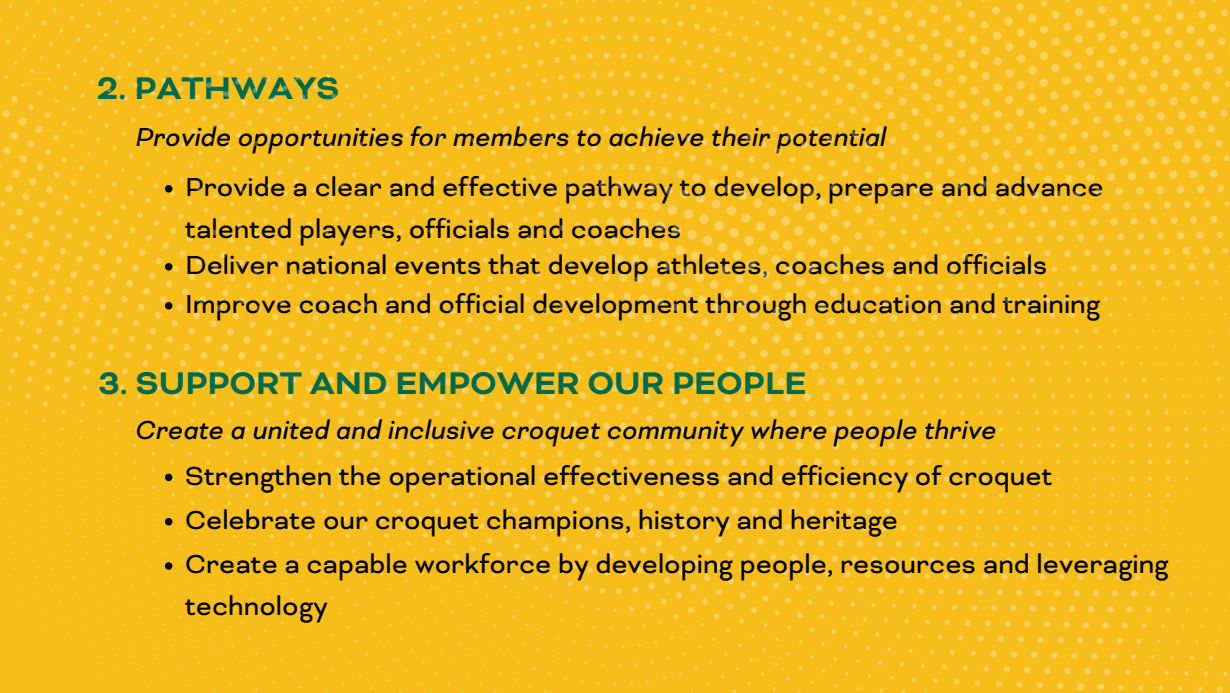
<style>
.page{position:relative;width:1230px;height:693px;background:#fff}
.page>*{position:absolute;margin:0;border:0;box-sizing:border-box;transform-origin:0 0}
.t1{font:700 36px "Bicyclette";color:#006a4e}
.t2{font:30px/42px "Bicyclette";color:#000}
.t3{font:italic 30px "Bicyclette";color:#000}
</style>
<div class="page">
<img style="left:0;top:0;width:1230px;height:693px">
<svg style="left:165px;top:474px;width:7px;height:7px"></svg>
<svg style="left:165px;top:518px;width:7px;height:7px"></svg>
<svg style="left:165px;top:562px;width:7px;height:8px"></svg>
<p class="t1" style="left:97px;top:69px;width:244px">2. PATHWAYS</p>
<h1 class="t3" style="left:134px;top:122px;width:752px">Provide opportunities for members to achieve their potential</h1>
<p class="t2" style="left:185px;top:169px;width:920px">Provide a clear and effective pathway to develop, prepare and advance talented players, officials and coaches</p>
<p class="t2" style="left:185px;top:247px;width:864px">Deliver national events that develop athletes, coaches and officials</p>
<p class="t2" style="left:185px;top:286px;width:917px">Improve coach and official development through education and training</p>
<p class="t1" style="left:99px;top:364px;width:709px">3. SUPPORT AND EMPOWER OUR PEOPLE</p>
<h1 class="t3" style="left:134px;top:415px;width:863px">Create a united and inclusive croquet community where people thrive</h1>
<p class="t2" style="left:185px;top:457px;width:869px">Strengthen the operational effectiveness and efficiency of croquet</p>
<p class="t2" style="left:185px;top:502px;width:714px">Celebrate our croquet champions, history and heritage</p>
<p class="t2" style="left:185px;top:546px;width:985px">Create a capable workforce by developing people, resources and leveraging technology</p>
</div>
